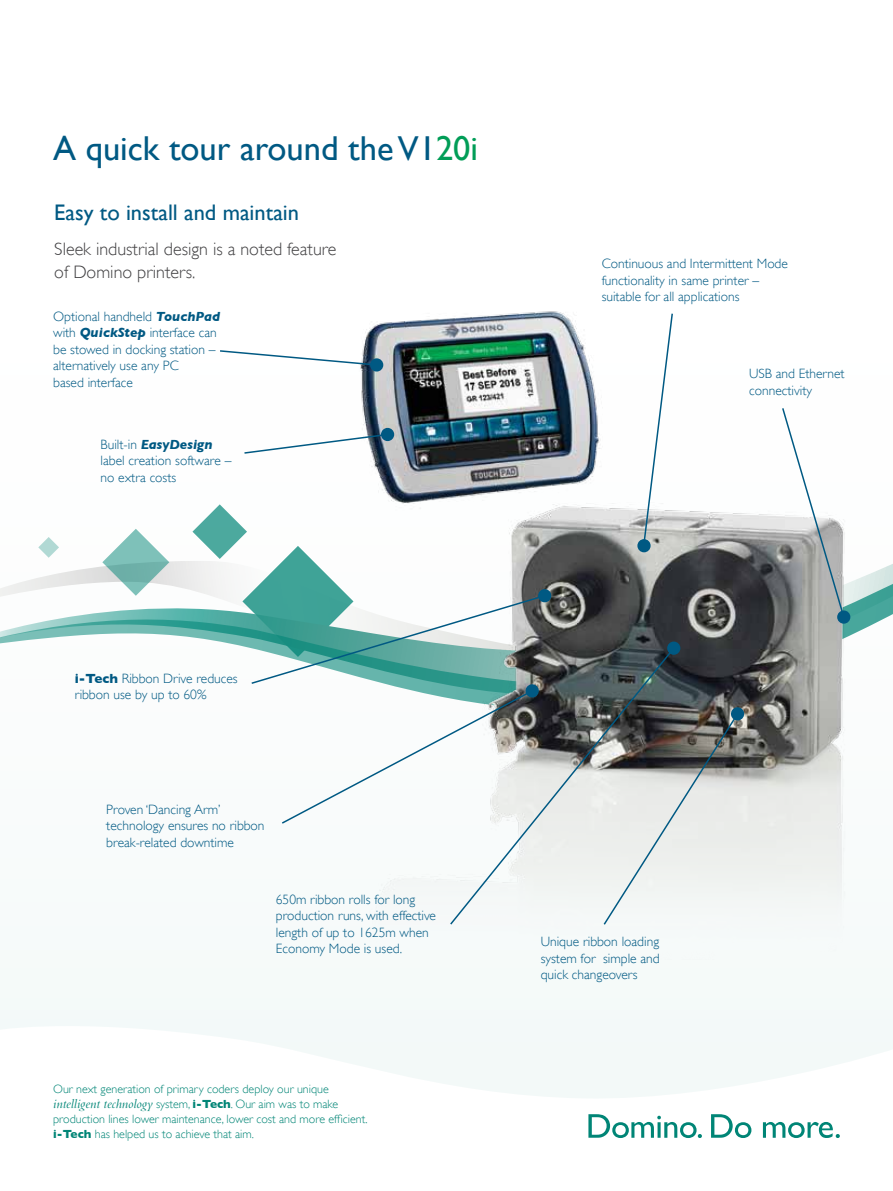
<style>
.page{position:relative;width:893px;height:1191px;background:#fff}
.page>*{position:absolute;margin:0;border:0;box-sizing:border-box;transform-origin:0 0}
.t1{font:34.5px "Gill Sans";color:#005983}
.t2{font:22.5px "Gill Sans";color:#005983}
.t3{font:300 18px/22.5px "Gill Sans";color:#414042}
.t4{font:300 13.5px/16.5px "Gill Sans";color:#005983}
.t5{font:300 12px/15px "Gill Sans";color:#008576}
.s1{color:#009d57}
.s2{font-weight:700;font-style:italic}
.s3{font-weight:700}
.s4{font-family:"Bembo";font-weight:400;font-style:italic;font-size:13.5px}
</style>
<div class="page">
<svg style="left:0;top:998px;width:893px;height:100px"></svg>
<svg style="left:0;top:529px;width:893px;height:115px"></svg>
<svg style="left:588px;top:1114px;width:252px;height:24px"></svg>
<img style="left:353px;top:311px;width:500px;height:712px">
<div style="left:539px;top:589px;width:12px;height:13px;background:#005983;border-radius:50%"></div>
<div style="left:538px;top:589px;width:13px;height:13px;border:2px solid #005983;border-radius:50%"></div>
<svg style="left:192px;top:504px;width:354px;height:321px"></svg>
<svg style="left:676px;top:707px;width:69px;height:219px"></svg>
<div style="left:382px;top:428px;width:11px;height:12px;background:#005983;border-radius:50%"></div>
<div style="left:381px;top:428px;width:13px;height:13px;border:2px solid #005983;border-radius:50%"></div>
<svg style="left:244px;top:433px;width:145px;height:22px"></svg>
<div style="left:371px;top:359px;width:12px;height:12px;background:#005983;border-radius:50%"></div>
<div style="left:370px;top:358px;width:13px;height:13px;border:2px solid #005983;border-radius:50%"></div>
<svg style="left:220px;top:349px;width:158px;height:17px"></svg>
<div style="left:668px;top:642px;width:12px;height:12px;background:#005983;border-radius:50%"></div>
<div style="left:667px;top:641px;width:13px;height:14px;border:2px solid #005983;border-radius:50%"></div>
<svg style="left:449px;top:646px;width:227px;height:280px"></svg>
<div style="left:638px;top:540px;width:12px;height:11px;background:#005983;border-radius:50%"></div>
<div style="left:637px;top:539px;width:14px;height:13px;border:2px solid #005983;border-radius:50%"></div>
<svg style="left:642px;top:312px;width:32px;height:235px"></svg>
<div style="left:838px;top:611px;width:12px;height:12px;background:#005983;border-radius:50%"></div>
<div style="left:837px;top:610px;width:13px;height:13px;border:2px solid #005983;border-radius:50%"></div>
<svg style="left:781px;top:406px;width:64px;height:212px"></svg>
<h1 class="t1" style="left:53px;top:128px;width:426px">A quick tour around the V1<span class="s1">20i</span></h1>
<h2 class="t2" style="left:54px;top:199px;width:246px">Easy to install and maintain</h2>
<h3 class="t3" style="left:54px;top:238px;width:284px">Sleek industrial design is a noted feature of Domino printers.</h3>
<p class="t4" style="left:53px;top:308px;width:168px">Optional handheld <span class="s2">TouchPad </span>with <span class="s2">QuickStep</span> interface can be stowed in docking station – alternatively use any PC<br>based interface</p>
<p class="t4" style="left:101px;top:436px;width:132px">Built-in <span class="s2">EasyDesign </span>label creation software – no extra costs</p>
<p class="t4" style="left:602px;top:255px;width:188px">Continuous and Intermittent Mode functionality in same printer – suitable for all applications</p>
<p class="t4" style="left:749px;top:365px;width:97px">USB and Ethernet connectivity</p>
<p class="t4" style="left:75px;top:670px;width:164px"><span class="s3">i-Tech</span> Ribbon Drive reduces ribbon use by up to 60%</p>
<p class="t4" style="left:106px;top:801px;width:160px">Proven ‘Dancing Arm’ technology ensures no ribbon break-related downtime</p>
<p class="t4" style="left:276px;top:890px;width:162px">650m ribbon rolls for long production runs, with effective length of up to 1625m when<br>Economy Mode is used.</p>
<p class="t5" style="left:53px;top:1081px;width:316px">Our next generation of primary coders deploy our unique <span class="s4">intelligent technology</span> system, <span class="s3">i-Tech</span>. Our aim was to make production lines lower maintenance, lower cost and more efficient. <span class="s3">i-Tech</span> has helped us to achieve that aim.</p>
<p class="t4" style="left:541px;top:933px;width:120px;text-align:justify">Unique ribbon loading system for simple and quick changeovers</p>
</div>
